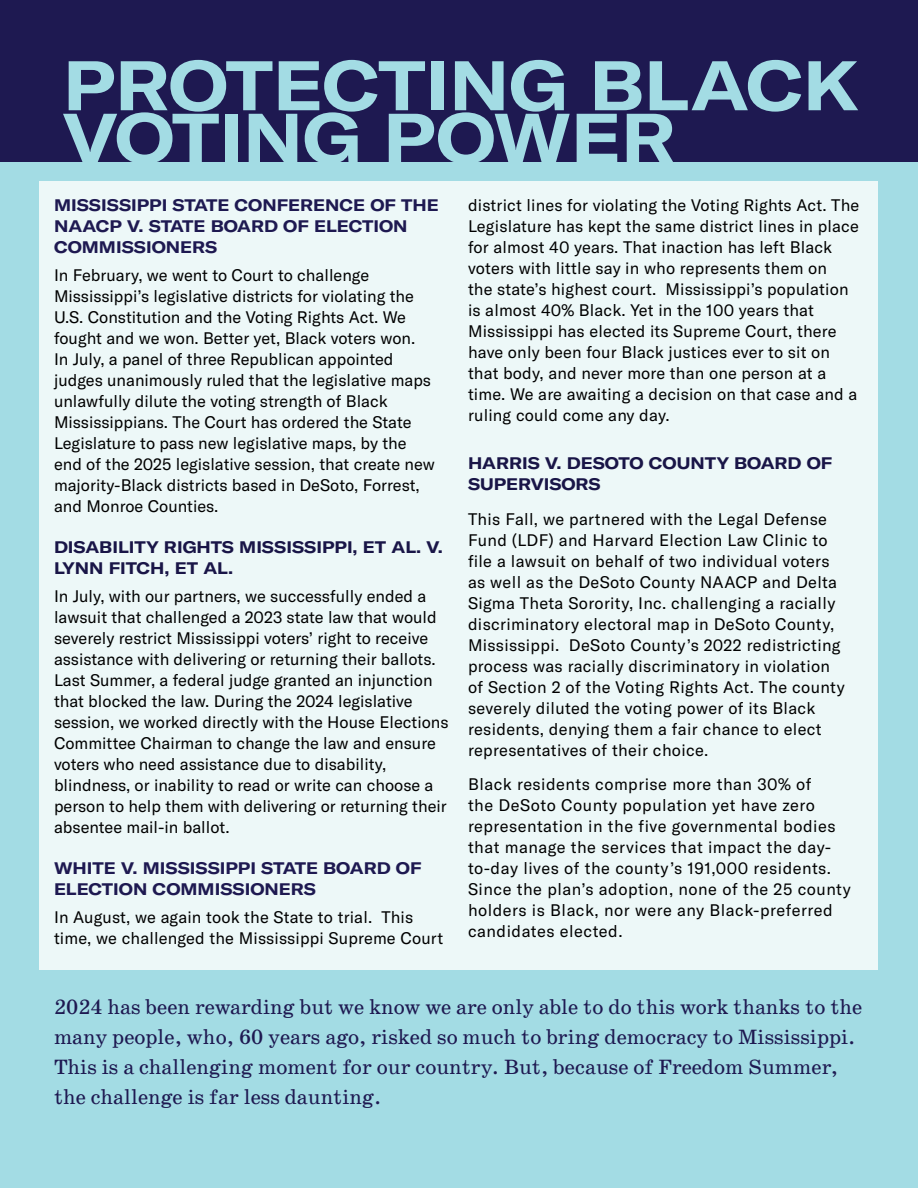
<style>
.page{position:relative;width:918px;height:1188px;background:#fff}
.page>*{position:absolute;margin:0;border:0;box-sizing:border-box;transform-origin:0 0}
.t1{font:700 expanded 69px/52.5px "GT America";color:#a3dce4}
.t2{font:21px/30px "School";color:#1e1951}
.t3{font:16.5px/21px "GT America";letter-spacing:.01em;color:#000}
.t4{font:16.5px/21px "GT America";letter-spacing:.03em;color:#000}
.t5{font:700 expanded 16.5px/21px "GT America";color:#1e1951}
.t6{font:700 expanded 16.5px/21px "GT America";color:#191547}
</style>
<div class="page">
<div style="left:0;top:108px;width:918px;height:1080px;background:#a3dce4"></div>
<div style="left:39px;top:181px;width:839px;height:789px;background:#edf8f8"></div>
<hr style="left:917px;top:162px;width:1px;height:622px;background:#fcaf17">
<div style="left:0;top:0;width:918px;height:162px;background:#1e1951"></div>
<h1 class="t1" style="left:63px;top:59px;width:798px">PROTECTING BLACK<br>VOTING POWER</h1>
<p class="t5" style="left:54px;top:194px;width:386px">MISSISSIPPI STATE CONFERENCE OF THE<br>NAACP V. STATE BOARD OF ELECTION<br>COMMISSIONERS</p>
<p class="t3" style="left:54px;top:264px;width:382px">In February, we went to Court to challenge Mississippi’s legislative districts for violating the U.S. Constitution and the Voting Rights Act. We fought and we won. Better yet, Black voters won.<br>In July, a panel of three Republican appointed judges unanimously ruled that the legislative maps unlawfully dilute the voting strength of Black Mississippians. The Court has ordered the State Legislature to pass new legislative maps, by the end of the 2025 legislative session, that create new majority-Black districts based in DeSoto, Forrest, and Monroe Counties.</p>
<p class="t6" style="left:54px;top:536px;width:391px">DISABILITY RIGHTS MISSISSIPPI, ET AL. V.<br>LYNN FITCH, ET AL.</p>
<p class="t3" style="left:54px;top:585px;width:396px">In July, with our partners, we successfully ended a lawsuit that challenged a 2023 state law that would severely restrict Mississippi voters’ right to receive assistance with delivering or returning their ballots.<br>Last Summer, a federal judge granted an injunction that blocked the law. During the 2024 legislative session, we worked directly with the House Elections Committee Chairman to change the law and ensure voters who need assistance due to disability, blindness, or inability to read or write can choose a person to help them with delivering or returning their absentee mail-in ballot.</p>
<p class="t5" style="left:54px;top:857px;width:369px">WHITE V. MISSISSIPPI STATE BOARD OF<br>ELECTION COMMISSIONERS</p>
<p class="t3" style="left:54px;top:906px;width:391px">In August, we again took the State to trial. This time, we challenged the Mississippi Supreme Court</p>
<p class="t3" style="left:468px;top:195px;width:393px">district lines for violating the Voting Rights Act. The Legislature has kept the same district lines in place for almost 40 years. That inaction has left Black voters with little say in who represents them on<br>the state’s highest court. Mississippi’s population is almost 40% Black. Yet in the 100 years that Mississippi has elected its Supreme Court, there have only been four Black justices ever to sit on that body, and never more than one person at a time. We are awaiting a decision on that case and a ruling could come any day.</p>
<p class="t6" style="left:468px;top:452px;width:366px">HARRIS V. DESOTO COUNTY BOARD OF<br>SUPERVISORS</p>
<p class="t3" style="left:468px;top:508px;width:378px">This Fall, we partnered with the Legal Defense Fund (LDF) and Harvard Election Law Clinic to file a lawsuit on behalf of two individual voters as well as the DeSoto County NAACP and Delta Sigma Theta Sorority, Inc. challenging a racially discriminatory electoral map in DeSoto County, Mississippi. DeSoto County’s 2022 redistricting process was racially discriminatory in violation of Section 2 of the Voting Rights Act. The county severely diluted the voting power of its Black residents, denying them a fair chance to elect representatives of their choice.</p>
<p class="t4" style="left:468px;top:774px;width:384px">Black residents comprise more than 30% of<br>the DeSoto County population yet have zero representation in the five governmental bodies that manage the services that impact the day&shy;to-day lives of the county’s 191,000 residents.<br>Since the plan’s adoption, none of the 25 county holders is Black, nor were any Black-preferred candidates elected.</p>
<p class="t2" style="left:54px;top:992px;width:810px">2024 has been rewarding but we know we are only able to do this work thanks to the many people, who, 60 years ago, risked so much to bring democracy to Mississippi.<br>This is a challenging moment for our country. But, because of Freedom Summer, the challenge is far less daunting.</p>
</div>
